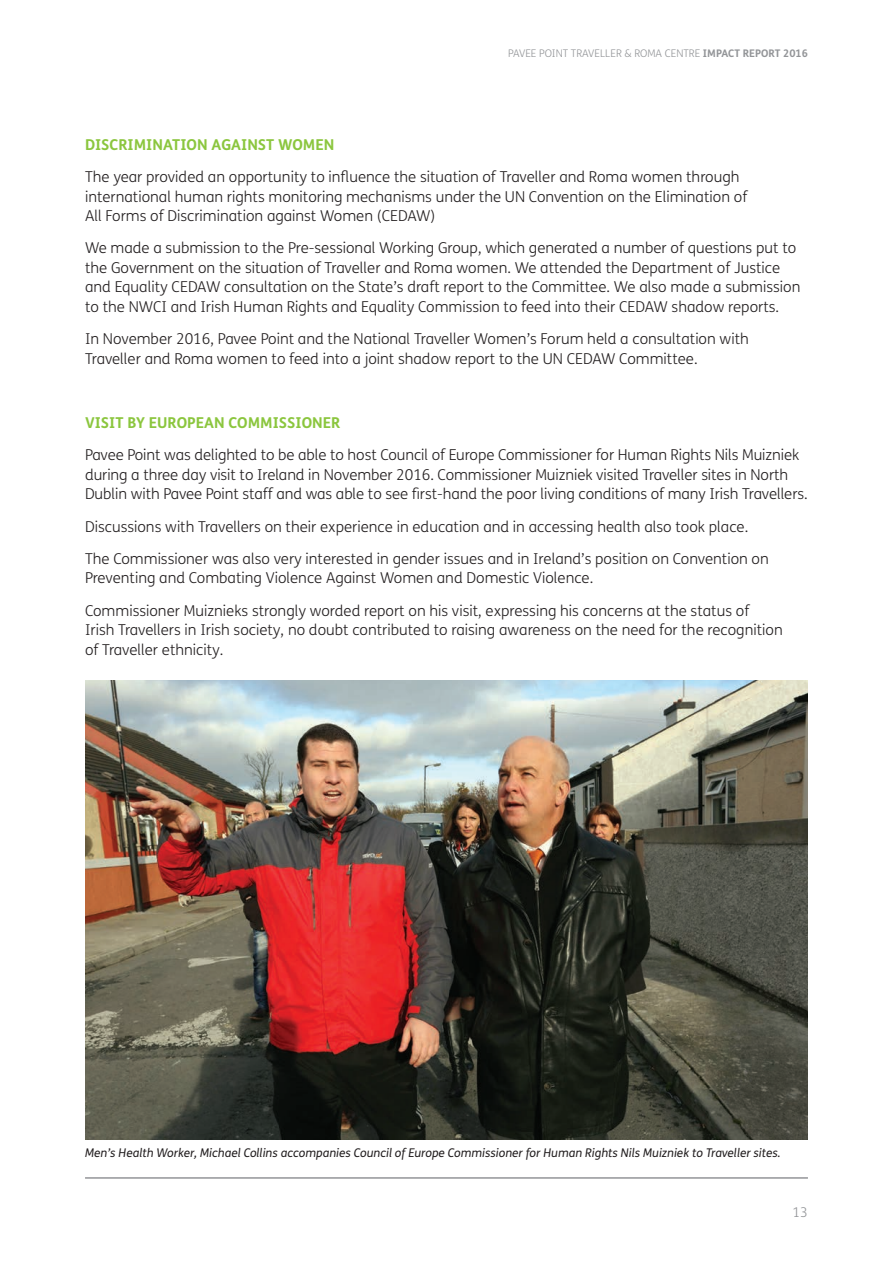
<style>
.page{position:relative;width:893px;height:1263px;background:#fff}
.page>*{position:absolute;margin:0;border:0;box-sizing:border-box;transform-origin:0 0}
.t1{font:300 15px/19.5px "FS Me";color:#231f20}
.t2{font:700 15px "FS Me";color:#8bc63e}
.t3{font:300 13.5px "FS Me";color:#939598}
.t4{font:italic 12px "FS Me";color:#231f20}
.t5{font:300 10.5px "FS Me";color:#939598}
.s1{font-weight:700}
</style>
<div class="page">
<hr style="left:85px;top:1177px;width:723px;height:2px;background:#939598">
<img style="left:85px;top:680px;width:723px;height:460px">
<p class="t5" style="left:508px;top:46px;width:301px">PAVEE POINT TRAVELLER &amp; ROMA CENTRE <span class="s1">IMPACT REPORT 2016</span></p>
<p class="t2" style="left:85px;top:133px;width:251px">DISCRIMINATION AGAINST WOMEN</p>
<p class="t1" style="left:85px;top:167px;width:664px">The year provided an opportunity to influence the situation of Traveller and Roma women through international human rights monitoring mechanisms under the UN Convention on the Elimination of<br>All Forms of Discrimination against Women (CEDAW)</p>
<p class="t1" style="left:85px;top:238px;width:717px">We made a submission to the Pre-sessional Working Group, which generated a number of questions put to the Government on the situation of Traveller and Roma women. We attended the Department of Justice and Equality CEDAW consultation on the State’s draft report to the Committee. We also made a submission to the NWCI and Irish Human Rights and Equality Commission to feed into their CEDAW shadow reports.</p>
<p class="t1" style="left:85px;top:329px;width:665px">In November 2016, Pavee Point and the National Traveller Women’s Forum held a consultation with<br>Traveller and Roma women to feed into a joint shadow report to the UN CEDAW Committee.</p>
<p class="t2" style="left:85px;top:411px;width:257px">VISIT BY EUROPEAN COMMISSIONER</p>
<p class="t1" style="left:85px;top:445px;width:724px">Pavee Point was delighted to be able to host Council of Europe Commissioner for Human Rights Nils Muizniek during a three day visit to Ireland in November 2016. Commissioner Muizniek visited Traveller sites in North<br>Dublin with Pavee Point staff and was able to see first-hand the poor living conditions of many Irish Travellers.</p>
<p class="t1" style="left:85px;top:510px;width:685px;line-height:32.2px">Discussions with Travellers on their experience in education and in accessing health also took place.<br>The Commissioner was also very interested in gender issues and in Ireland’s position on Convention on</p>
<p class="t1" style="left:85px;top:562px;width:666px;line-height:32.2px">Preventing and Combating Violence Against Women and Domestic Violence.<br>Commissioner Muiznieks strongly worded report on his visit, expressing his concerns at the status of</p>
<p class="t1" style="left:85px;top:620px;width:699px">Irish Travellers in Irish society, no doubt contributed to raising awareness on the need for the recognition of Traveller ethnicity.</p>
<p class="t4" style="left:85px;top:1144px;width:697px">Men’s Health Worker, Michael Collins accompanies Council of Europe Commissioner for Human Rights Nils Muizniek to Traveller sites.</p>
<p class="t3" style="left:792px;top:1203px;width:17px">13</p>
</div>
